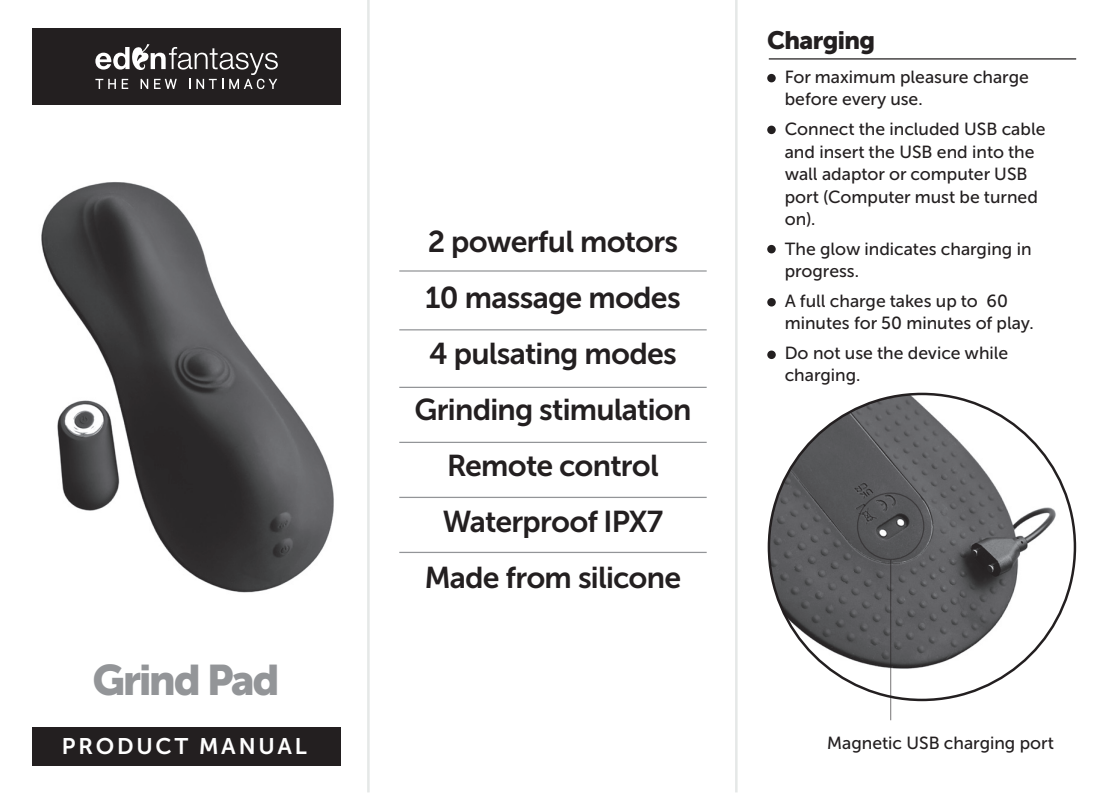
<style>
.page{position:relative;width:1106px;height:794px;background:#fff}
.page>*{position:absolute;margin:0;border:0;box-sizing:border-box;transform-origin:0 0}
.t1{font:42.5px "Museo Sans Cyrl 900";letter-spacing:-.05em;color:#939598}
.t2{font:30px/55.8px "Museo Sans Cyrl 700";letter-spacing:-.025em;color:#231f20;text-align:center}
.t3{font:25px "Museo Sans Cyrl 900";letter-spacing:-.025em;color:#231f20}
.t4{font:22.5px "Museo Sans Cyrl 700";letter-spacing:.125em;color:#fff}
.t5{font:17.5px/22.5px "Museo Sans Cyrl 500";color:#231f20}
</style>
<div class="page">
<div style="left:32px;top:726px;width:309px;height:39px;background:#231f20"></div>
<div style="left:32px;top:28px;width:309px;height:77px;background:#231f20"></div>
<img style="left:41px;top:182px;width:293px;height:411px">
<img style="left:770px;top:394px;width:302px;height:306px">
<hr style="left:890px;top:560px;width:1px;height:160px;background:#231f20">
<svg style="left:95px;top:44px;width:183px;height:45px"></svg>
<hr style="left:399px;top:270px;width:307px;height:2px;background:#939598">
<hr style="left:399px;top:329px;width:307px;height:1px;background:#939598">
<hr style="left:768px;top:58px;width:308px;height:2px;background:#231f20">
<div style="left:767px;top:126px;width:8px;height:8px;background:#231f20;border-radius:50%"></div>
<div style="left:767px;top:298px;width:8px;height:8px;background:#231f20;border-radius:50%"></div>
<div style="left:767px;top:245px;width:8px;height:8px;background:#231f20;border-radius:50%"></div>
<div style="left:767px;top:74px;width:8px;height:8px;background:#231f20;border-radius:50%"></div>
<div style="left:857px;top:492px;width:67px;height:68px;border:1px solid #231f20;border-radius:50%"></div>
<hr style="left:399px;top:387px;width:307px;height:1px;background:#939598">
<hr style="left:367px;top:0;width:2px;height:792px;background:#e5e8e7">
<hr style="left:735px;top:0;width:2px;height:792px;background:#e5e8e7">
<hr style="left:399px;top:442px;width:307px;height:1px;background:#939598">
<hr style="left:399px;top:497px;width:307px;height:1px;background:#939598">
<div style="left:767px;top:350px;width:8px;height:9px;background:#231f20;border-radius:50%"></div>
<hr style="left:399px;top:552px;width:307px;height:1px;background:#939598">
<h1 class="t1" style="left:92px;top:656px;width:188px">Grind Pad</h1>
<h2 class="t2" style="left:414px;top:214px;width:278px">2 powerful motors<br>10 massage modes<br>4 pulsating modes<br>Grinding stimulation<br>Remote control<br>Waterproof IPX7<br>Made from silicone</h2>
<h3 class="t3" style="left:767px;top:26px;width:109px">Charging</h3>
<p class="t5" style="left:784px;top:66px;width:245px">For maximum pleasure charge before every use.</p>
<p class="t5" style="left:784px;top:118px;width:262px">Connect the included USB cable and insert the USB end into the wall adaptor or computer USB port (Computer must be turned on).</p>
<p class="t5" style="left:784px;top:237px;width:248px">The glow indicates charging in progress.</p>
<p class="t5" style="left:784px;top:289px;width:250px">A full charge takes up to 60 minutes for 50 minutes of play.</p>
<p class="t5" style="left:784px;top:342px;width:225px">Do not use the device while charging.</p>
<p class="t4" style="left:62px;top:734px;width:246px">PRODUCT MANUAL</p>
<p class="t5" style="left:827px;top:732px;width:228px">Magnetic USB charging port</p>
</div>
